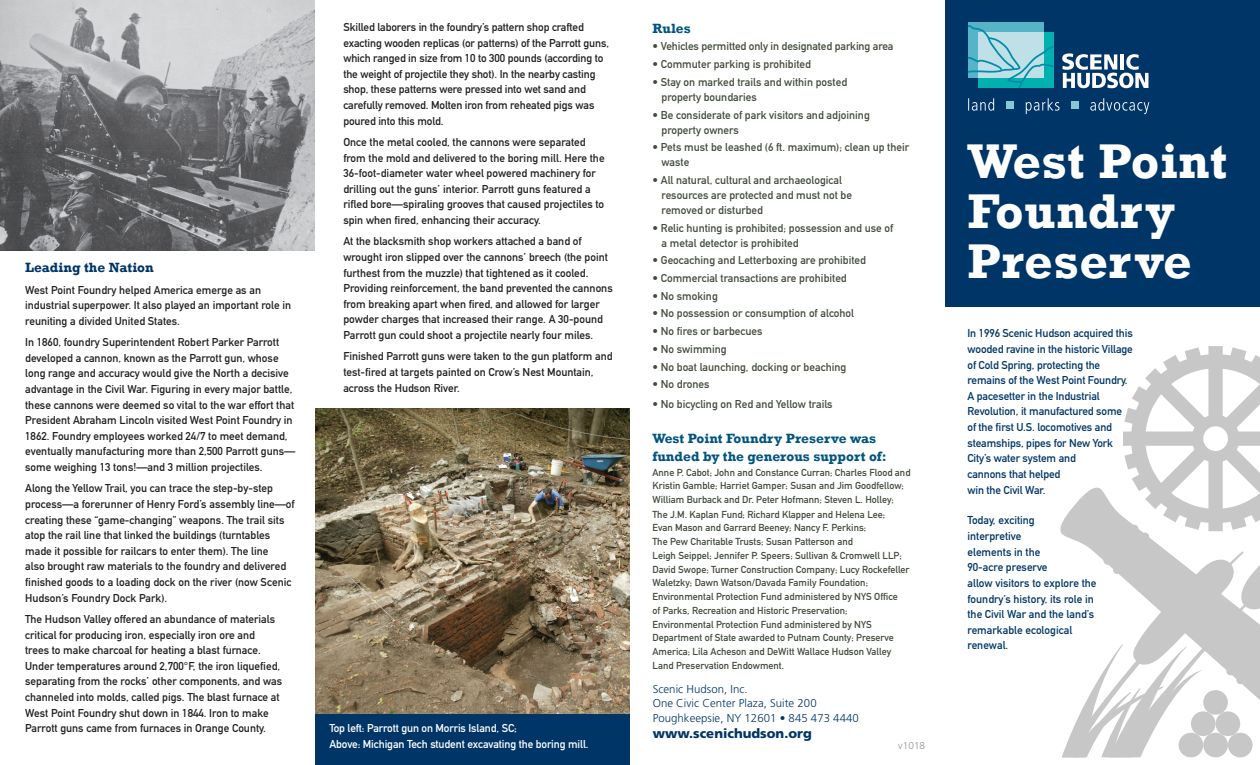
<style>
.page{position:relative;width:1260px;height:765px;background:#fff}
.page>*{position:absolute;margin:0;border:0;box-sizing:border-box;transform-origin:0 0}
.front_title_sub{font:700 50px "Rockwell";letter-spacing:.01em;color:#fff}
.t1{font:700 13.75px/17.5px "Rockwell";color:#005480}
.t2{font:700 13.75px "Rockwell";color:#003667}
.frutiger_smaller{font:900 13.12px "Frutiger";color:#003667}
.body{font:300 11.38px "Frutiger";letter-spacing:.005em;color:#003667}
.t3{font:11.25px/15.6px "DIN Mittelschrift";color:#231f20}
.t4{font:11.25px/15px "DIN Mittelschrift";color:#434c3d}
.t5{font:11.25px/15.6px "DIN Mittelschrift";letter-spacing:-.01em;color:#003667}
.t6{font:11.25px/15.6px "DIN Mittelschrift";letter-spacing:-.01em;color:#fff}
.t7{font:10px/13.8px "DIN Mittelschrift";color:#434c3d}
.quote{font:300 10px "Frutiger";letter-spacing:.005em;color:#939598}
</style>
<div class="page">
<div style="left:315px;top:490px;width:315px;height:275px;background:#003667"></div>
<svg style="left:1062px;top:346px;width:198px;height:411px"></svg>
<div style="left:1203px;top:426px;width:25px;height:25px;background:#fff;border-radius:50%"></div>
<div style="left:945px;top:0;width:315px;height:307px;background:#003667"></div>
<div style="left:968px;top:22px;width:76px;height:56px;background:#57b4c8"></div>
<svg style="left:968px;top:25px;width:86px;height:63px"></svg>
<svg style="left:1062px;top:53px;width:86px;height:35px"></svg>
<svg style="left:1090px;top:98px;width:59px;height:16px"></svg>
<div style="left:1071px;top:101px;width:8px;height:7px;background:#85c6d7"></div>
<svg style="left:1026px;top:98px;width:34px;height:16px"></svg>
<div style="left:1007px;top:101px;width:7px;height:7px;background:#85c6d7"></div>
<svg style="left:968px;top:98px;width:26px;height:13px"></svg>
<img style="left:0;top:0;width:315px;height:250px">
<img style="left:315px;top:409px;width:315px;height:305px">
<p class="t2" style="left:25px;top:259px;width:130px">Leading the Nation</p>
<p class="t3" style="left:25px;top:282px;width:268px">West Point Foundry helped America emerge as an industrial superpower. It also played an important role in reuniting a divided United States.</p>
<p class="t3" style="left:25px;top:334px;width:272px">In 1860, foundry Superintendent Robert Parker Parrott developed a cannon, known as the Parrott gun, whose long range and accuracy would give the North a decisive advantage in the Civil War. Figuring in every major battle, these cannons were deemed so vital to the war effort that President Abraham Lincoln visited West Point Foundry in 1862. Foundry employees worked 24/7 to meet demand, eventually manufacturing more than 2,500 Parrott guns— some weighing 13 tons!—and 3 million projectiles.</p>
<p class="t3" style="left:25px;top:481px;width:271px">Along the Yellow Trail, you can trace the step-by-step process—a forerunner of Henry Ford’s assembly line—of creating these “game-changing” weapons. The trail sits atop the rail line that linked the buildings (turntables made it possible for railcars to enter them). The line<br>also brought raw materials to the foundry and delivered finished goods to a loading dock on the river (now Scenic Hudson’s Foundry Dock Park).</p>
<p class="t3" style="left:25px;top:611px;width:258px">The Hudson Valley offered an abundance of materials critical for producing iron, especially iron ore and<br>trees to make charcoal for heating a blast furnace.<br>Under temperatures around 2,700°F, the iron liquefied, separating from the rocks’ other components, and was channeled into molds, called pigs. The blast furnace at West Point Foundry shut down in 1844. Iron to make Parrott guns came from furnaces in Orange County.</p>
<p class="t3" style="left:343px;top:19px;width:267px">Skilled laborers in the foundry’s pattern shop crafted exacting wooden replicas (or patterns) of the Parrott guns, which ranged in size from 10 to 300 pounds (according to the weight of projectile they shot). In the nearby casting shop, these patterns were pressed into wet sand and carefully removed. Molten iron from reheated pigs was poured into this mold.</p>
<p class="t3" style="left:343px;top:134px;width:263px">Once the metal cooled, the cannons were separated from the mold and delivered to the boring mill. Here the 36-foot-diameter water wheel powered machinery for drilling out the guns’ interior. Parrott guns featured a rifled bore—spiraling grooves that caused projectiles to spin when fired, enhancing their accuracy.</p>
<p class="t3" style="left:343px;top:234px;width:271px">At the blacksmith shop workers attached a band of wrought iron slipped over the cannons’ breech (the point furthest from the muzzle) that tightened as it cooled.<br>Providing reinforcement, the band prevented the cannons from breaking apart when fired, and allowed for larger powder charges that increased their range. A 30-pound Parrott gun could shoot a projectile nearly four miles.</p>
<p class="t3" style="left:343px;top:349px;width:271px">Finished Parrott guns were taken to the gun platform and test-fired at targets painted on Crow’s Nest Mountain, across the Hudson River.</p>
<p class="t6" style="left:329px;top:720px;width:261px">Top left: Parrott gun on Morris Island, SC;<br>Above: Michigan Tech student excavating the boring mill.</p>
<p class="t1" style="left:652px;top:19px;width:40px">Rules</p>
<p class="t4" style="left:652px;top:39px;width:243px">• Vehicles permitted only in designated parking area</p>
<p class="t4" style="left:652px;top:57px;width:160px">• Commuter parking is prohibited</p>
<p class="t4" style="left:662px;top:74px;width:187px;text-indent:-9px">• Stay on marked trails and within posted property boundaries</p>
<p class="t4" style="left:662px;top:107px;width:210px;text-indent:-9px">• Be considerate of park visitors and adjoining property owners</p>
<p class="t4" style="left:662px;top:140px;width:249px;text-indent:-9px">• Pets must be leashed (6 ft. maximum); clean up their waste</p>
<p class="t4" style="left:662px;top:173px;width:192px;text-indent:-9px">• All natural, cultural and archaeological resources are protected and must not be removed or disturbed</p>
<p class="t4" style="left:662px;top:220px;width:233px;text-indent:-9px">• Relic hunting is prohibited; possession and use of a metal detector is prohibited</p>
<p class="t4" style="left:652px;top:253px;width:215px">• Geocaching and Letterboxing are prohibited</p>
<p class="t4" style="left:652px;top:271px;width:196px">• Commercial transactions are prohibited</p>
<p class="t4" style="left:652px;top:288px;width:67px">• No smoking</p>
<p class="t4" style="left:652px;top:306px;width:203px">• No possession or consumption of alcohol</p>
<p class="t4" style="left:652px;top:324px;width:112px">• No fires or barbecues</p>
<p class="t4" style="left:652px;top:341px;width:76px">• No swimming</p>
<p class="t4" style="left:652px;top:359px;width:195px">• No boat launching, docking or beaching</p>
<p class="t4" style="left:652px;top:377px;width:59px">• No drones</p>
<p class="t4" style="left:652px;top:397px;width:182px">• No bicycling on Red and Yellow trails</p>
<p class="t1" style="left:652px;top:430px;width:236px">West Point Foundry Preserve was funded by the generous support of:</p>
<p class="t7" style="left:652px;top:465px;width:260px">Anne P. Cabot; John and Constance Curran; Charles Flood and<br>Kristin Gamble; Harriet Gamper; Susan and Jim Goodfellow;<br>William Burback and Dr. Peter Hofmann; Steven L. Holley;</p>
<p class="t7" style="left:652px;top:507px;width:259px">The J.M. Kaplan Fund; Richard Klapper and Helena Lee;<br>Evan Mason and Garrard Beeney; Nancy F. Perkins;<br>The Pew Charitable Trusts; Susan Patterson and<br>Leigh Seippel; Jennifer P. Speers; Sullivan &amp; Cromwell LLP; David Swope; Turner Construction Company; Lucy Rockefeller Waletzky; Dawn Watson/Davada Family Foundation; Environmental Protection Fund administered by NYS Office<br>of Parks, Recreation and Historic Preservation; Environmental Protection Fund administered by NYS Department of State awarded to Putnam County; Preserve America; Lila Acheson and DeWitt Wallace Hudson Valley Land Preservation Endowment.</p>
<p class="body" style="left:653px;top:683px;width:97px">Scenic Hudson, Inc.</p>
<p class="body" style="left:653px;top:697px;width:165px">One Civic Center Plaza, Suite 200</p>
<p class="body" style="left:653px;top:712px;width:208px">Poughkeepsie, NY 12601 • 845 473 4440</p>
<p class="frutiger_smaller" style="left:653px;top:726px;width:161px">www.scenichudson.org</p>
<p class="quote" style="left:898px;top:740px;width:28px">v1018</p>
<p class="front_title_sub" style="left:968px;top:131px;width:261px">West Point</p>
<p class="front_title_sub" style="left:968px;top:181px;width:209px">Foundry</p>
<p class="front_title_sub" style="left:968px;top:231px;width:226px">Preserve</p>
<p class="t5" style="left:968px;top:326px;width:167px">In 1996 Scenic Hudson acquired this wooded ravine in the historic Village of Cold Spring, protecting the remains of the West Point Foundry.<br>A pacesetter in the Industrial<br>Revolution, it manufactured some of the first U.S. locomotives and steamships, pipes for New York<br>City’s water system and<br>cannons that helped<br>win the Civil War.</p>
<p class="t5" style="left:968px;top:513px;width:131px">Today, exciting<br>interpretive<br>elements in the<br>90-acre preserve<br>allow visitors to explore the foundry’s history, its role in the Civil War and the land’s remarkable ecological renewal.</p>
</div>
